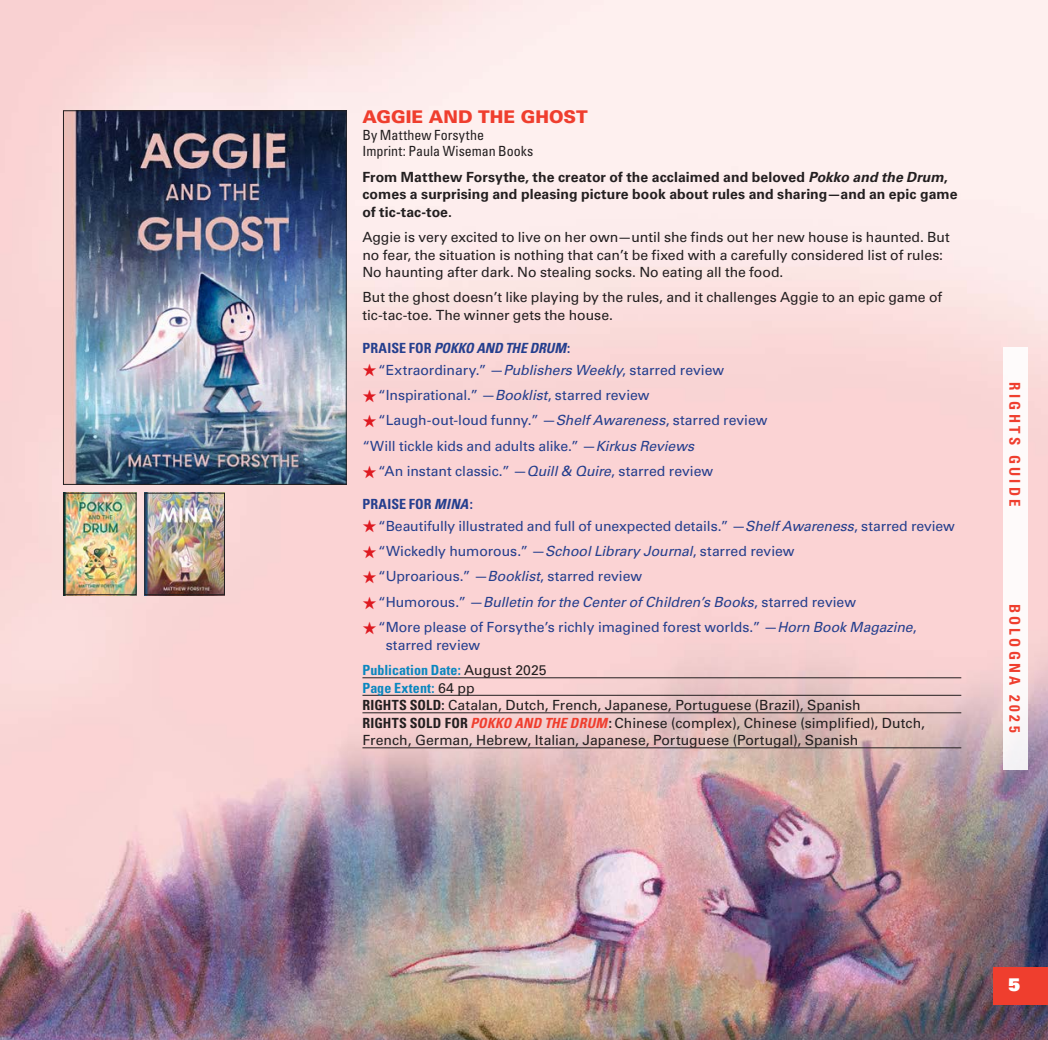
<style>
.page{position:relative;width:1048px;height:1040px;background:#fff}
.page>*{position:absolute;margin:0;border:0;box-sizing:border-box;transform-origin:0 0}
.t1{font:900 17.5px "Univers LT Std";letter-spacing:.005em;color:#ef3e2e}
.t2{font:17.5px "Univers LT Std X Black";color:#fff}
.t3{font:700 condensed 14.88px "Univers LT Std";letter-spacing:.22em;color:#ef3e2e}
.praise{font:14px/17.5px "Univers LT Std";letter-spacing:-.005em;color:#253f8e}
.Body{font:14px/17.5px "Univers LT Std";letter-spacing:-.005em;color:#231f20}
.Rights_Sold{font:14px/17.5px "Univers LT Std";letter-spacing:.005em;color:#231f20}
.Keynote{font:700 14px/17.5px "Univers LT Std";letter-spacing:.005em;color:#231f20}
.praise-2{font:italic 14px "Univers LT Std";letter-spacing:-.005em;color:#253f8e}
.author_etc{font:condensed 14px "Univers LT Std";color:#231f20}
.PubDate_Pages{font:700 condensed 14px "Univers LT Std";letter-spacing:.005em;color:#0a87bf}
.praise_header{font:italic 700 condensed 14px "Univers LT Std";letter-spacing:-.005em;color:#253f8e}
.praise_header-2{font:700 condensed 14px "Univers LT Std";letter-spacing:.01em;color:#253f8e}
.s1{font-style:italic}
.s2{font-style:normal}
.s3{color:#de1920}
.s4{font-weight:400;font-stretch:normal;color:#231f20}
.s5{font-weight:700;font-stretch:condensed}
.s6{font-weight:700;font-style:italic;font-stretch:condensed;color:#ef3e2e}
</style>
<div class="page">
<img style="left:0;top:0;width:1047px;height:1040px">
<hr style="left:362px;top:677px;width:599px;height:1px;background:#231f20">
<hr style="left:362px;top:695px;width:599px;height:1px;background:#231f20">
<hr style="left:362px;top:712px;width:599px;height:1px;background:#231f20">
<hr style="left:362px;top:747px;width:599px;height:1px;background:#231f20">
<img style="left:65px;top:110px;width:282px;height:375px">
<div style="left:63px;top:110px;width:283px;height:375px;border:1px solid #231f20"></div>
<img style="left:65px;top:494px;width:69px;height:99px">
<div style="left:63px;top:492px;width:73px;height:103px;border:1px solid #231f20"></div>
<img style="left:146px;top:494px;width:77px;height:99px">
<div style="left:144px;top:492px;width:81px;height:103px;border:1px solid #231f20"></div>
<div style="left:1003px;top:346px;width:24px;height:423px;background:#fff"></div>
<div style="left:992px;top:967px;width:55px;height:37px;background:#ef3e2e"></div>
<p class="t1" style="left:362px;top:106px;width:227px">AGGIE AND THE GHOST</p>
<p class="author_etc" style="left:362px;top:126px;width:123px">By Matthew Forsythe</p>
<p class="author_etc" style="left:362px;top:142px;width:172px">Imprint: Paula Wiseman Books</p>
<p class="Keynote" style="left:362px;top:168px;width:596px">From Matthew Forsythe, the creator of the acclaimed and beloved <span class="s1">Pokko and the Drum</span>, comes a surprising and pleasing picture book about rules and sharing—and an epic game of tic-tac-toe.</p>
<p class="Body" style="left:362px;top:228px;width:589px">Aggie is very excited to live on her own—until she finds out her new house is haunted. But no fear, the situation is nothing that can’t be fixed with a carefully considered list of rules:<br>No haunting after dark. No stealing socks. No eating all the food.</p>
<p class="Body" style="left:362px;top:289px;width:581px">But the ghost doesn’t like playing by the rules, and it challenges Aggie to an epic game of tic-tac-toe. The winner gets the house.</p>
<p class="praise_header" style="left:362px;top:339px;width:209px"><span class="s2">PRAISE FOR</span> POKKO AND THE DRUM<span class="s2">:</span></p>
<p class="praise" style="left:362px;top:361px;width:363px"><span class="s3">★</span>“Extraordinary.” —<span class="s1">Publishers Weekly</span>, starred review</p>
<p class="praise" style="left:362px;top:386px;width:288px"><span class="s3">★</span>“Inspirational.” —<span class="s1">Booklist</span>, starred review</p>
<p class="praise" style="left:362px;top:411px;width:406px"><span class="s3">★</span>“Laugh‑out‑loud funny.” —<span class="s1">Shelf Awareness</span>, starred review</p>
<p class="praise" style="left:362px;top:437px;width:333px">“Will tickle kids and adults alike.” —<span class="s1">Kirkus Reviews</span></p>
<p class="praise" style="left:362px;top:462px;width:352px"><span class="s3">★</span>“An instant classic.” —<span class="s1">Quill &amp; Quire</span>, starred review</p>
<p class="praise_header-2" style="left:362px;top:496px;width:112px">PRAISE FOR <span class="s1">MINA</span>:</p>
<p class="praise" style="left:362px;top:517px;width:594px"><span class="s3">★</span>“Beautifully illustrated and full of unexpected details.” —<span class="s1">Shelf Awareness</span>, starred review</p>
<p class="praise" style="left:362px;top:542px;width:433px"><span class="s3">★</span>“Wickedly humorous.” —<span class="s1">School Library Journal</span>, starred review</p>
<p class="praise" style="left:362px;top:567px;width:281px"><span class="s3">★</span>“Uproarious.” —<span class="s1">Booklist</span>, starred review</p>
<p class="praise-2" style="left:362px;top:593px;width:495px"><span class="s3">★</span><span class="s2">“Humorous.” —</span>Bulletin for the Center of Children’s Books<span class="s2">, starred review</span></p>
<p class="praise" style="left:385px;top:618px;width:532px;text-indent:-23px"><span class="s3">★</span>“More please of Forsythe’s richly imagined forest worlds.” —<span class="s1">Horn Book Magazine</span>, starred review</p>
<p class="PubDate_Pages" style="left:362px;top:661px;width:186px">Publication Date: <span class="s4">August 2025</span></p>
<p class="PubDate_Pages" style="left:362px;top:679px;width:114px">Page Extent: <span class="s4">64 pp</span></p>
<p class="Rights_Sold" style="left:362px;top:696px;width:500px"><span class="s5">RIGHTS SOLD:</span> Catalan, Dutch, French, Japanese, Portuguese (Brazil), Spanish</p>
<p class="Rights_Sold" style="left:362px;top:714px;width:564px"><span class="s5">RIGHTS SOLD FOR</span> <span class="s6">POKKO AND THE DRUM</span><span class="s5">:</span> Chinese (complex), Chinese (simplified), Dutch,<br>French, German, Hebrew, Italian, Japanese, Portuguese (Portugal), Spanish</p>
<p class="t3" style="left:1023px;top:382px;width:126px;rotate:90deg">RIGHTS GUIDE</p>
<p class="t3" style="left:1023px;top:603px;width:130px;rotate:90deg">BOLOGNA 2025</p>
<p class="t2" style="left:1007px;top:973px;width:14px">5</p>
</div>
